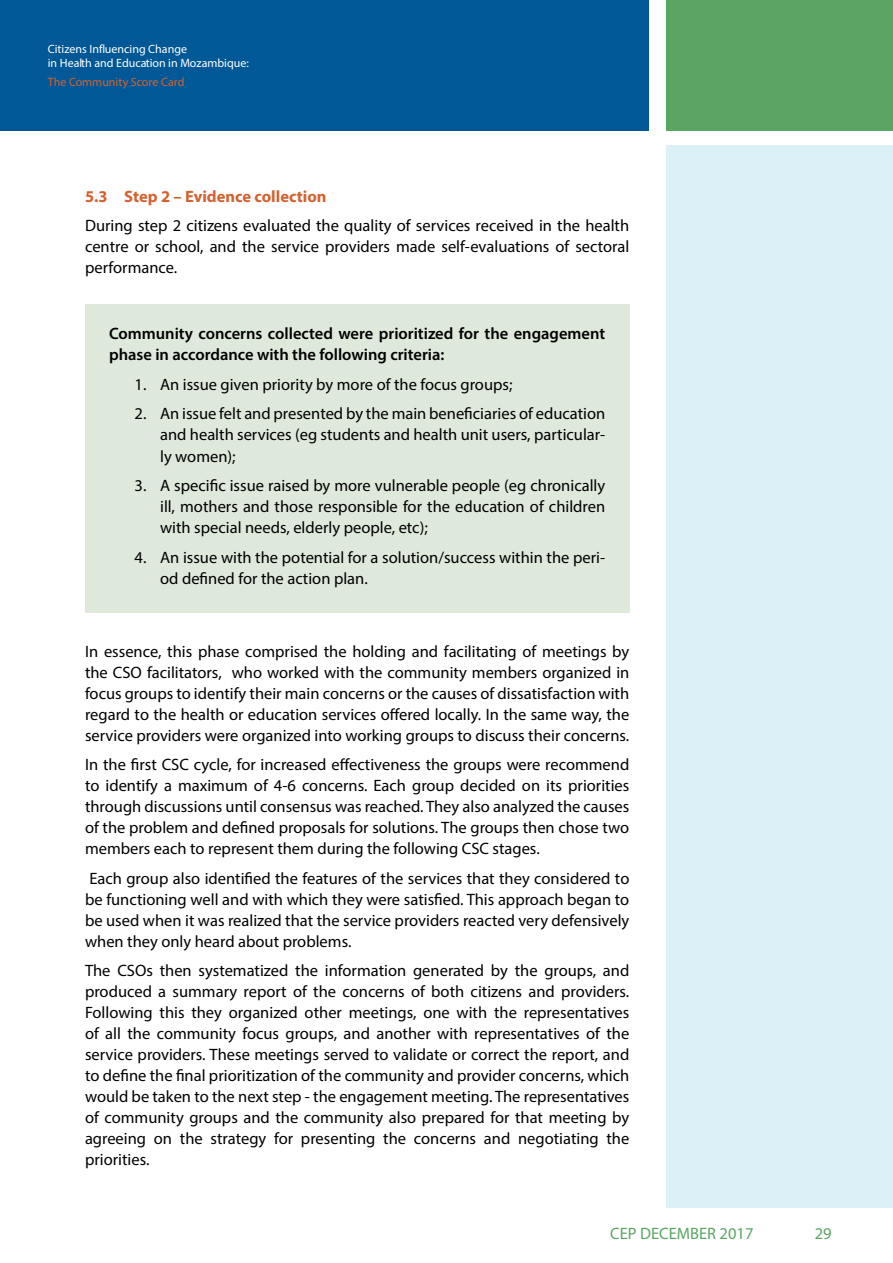
<style>
.page{position:relative;width:893px;height:1263px;background:#fff}
.page>*{position:absolute;margin:0;border:0;box-sizing:border-box;transform-origin:0 0}
.t1{font:16.5px/21px "Myriad Pro";color:#000;text-align:justify}
.t2{font:600 16.5px/21px "Myriad Pro";color:#000}
.t3{font:700 16.5px "Myriad Pro";color:#d46230}
.t4{font:16.5px "Myriad Pro";color:#5ba564}
.t5{font:12px/14.4px "Myriad Pro";color:#fff}
.t6{font:12px "Myriad Pro";color:#d46230}
</style>
<div class="page">
<div style="left:666px;top:0;width:227px;height:131px;background:#5ba564"></div>
<div style="left:666px;top:145px;width:227px;height:1063px;background:#dbf1f7"></div>
<div style="left:0;top:0;width:649px;height:131px;background:#015896"></div>
<div style="left:85px;top:304px;width:544px;height:308px;background:#dee8db"></div>
<p class="t5" style="left:48px;top:41px;width:203px">Citizens Influencing Change<br>in Health and Education in Mozambique:</p>
<p class="t6" style="left:48px;top:74px;width:138px">The Community Score Card</p>
<p class="t3" style="left:85px;top:185px;width:243px">5.3 Step 2 – Evidence collection</p>
<p class="t1" style="left:85px;top:215px;width:546px">During step 2 citizens evaluated the quality of services received in the health centre or school, and the service providers made self-evaluations of sectoral performance.</p>
<p class="t2" style="left:109px;top:323px;width:498px">Community concerns collected were prioritized for the engagement phase in accordance with the following criteria:</p>
<p class="t1" style="left:135px;top:374px;width:379px">1. An issue given priority by more of the focus groups;</p>
<p class="t1" style="left:160px;top:403px;width:447px;text-indent:-26px">2. An issue felt and presented by the main beneficiaries of education and health services (eg students and health unit users, particular&shy;ly women);</p>
<p class="t1" style="left:160px;top:475px;width:447px;text-indent:-26px">3. A specific issue raised by more vulnerable people (eg chronically ill, mothers and those responsible for the education of children with special needs, elderly people, etc);</p>
<p class="t1" style="left:160px;top:546px;width:447px;text-indent:-26px">4. An issue with the potential for a solution/success within the peri&shy;od defined for the action plan.</p>
<p class="t1" style="left:85px;top:640px;width:546px">In essence, this phase comprised the holding and facilitating of meetings by the CSO facilitators, who worked with the community members organized in focus groups to identify their main concerns or the causes of dissatisfaction with regard to the health or education services offered locally. In the same way, the service providers were organized into working groups to discuss their concerns.</p>
<p class="t1" style="left:85px;top:754px;width:546px">In the first CSC cycle, for increased effectiveness the groups were recommend to identify a maximum of 4-6 concerns. Each group decided on its priorities through discussions until consensus was reached. They also analyzed the causes of the problem and defined proposals for solutions. The groups then chose two members each to represent them during the following CSC stages.</p>
<p class="t1" style="left:85px;top:867px;width:546px">Each group also identified the features of the services that they considered to be functioning well and with which they were satisfied. This approach began to be used when it was realized that the service providers reacted very defensively when they only heard about problems.</p>
<p class="t1" style="left:85px;top:960px;width:546px">The CSOs then systematized the information generated by the groups, and produced a summary report of the concerns of both citizens and providers.<br>Following this they organized other meetings, one with the representatives of all the community focus groups, and another with representatives of the service providers. These meetings served to validate or correct the report, and to define the final prioritization of the community and provider concerns, which would be taken to the next step - the engagement meeting. The representatives of community groups and the community also prepared for that meeting by agreeing on the strategy for presenting the concerns and negotiating the priorities.</p>
<p class="t4" style="left:610px;top:1223px;width:145px">CEP DECEMBER 2017</p>
<p class="t4" style="left:815px;top:1223px;width:18px">29</p>
</div>
